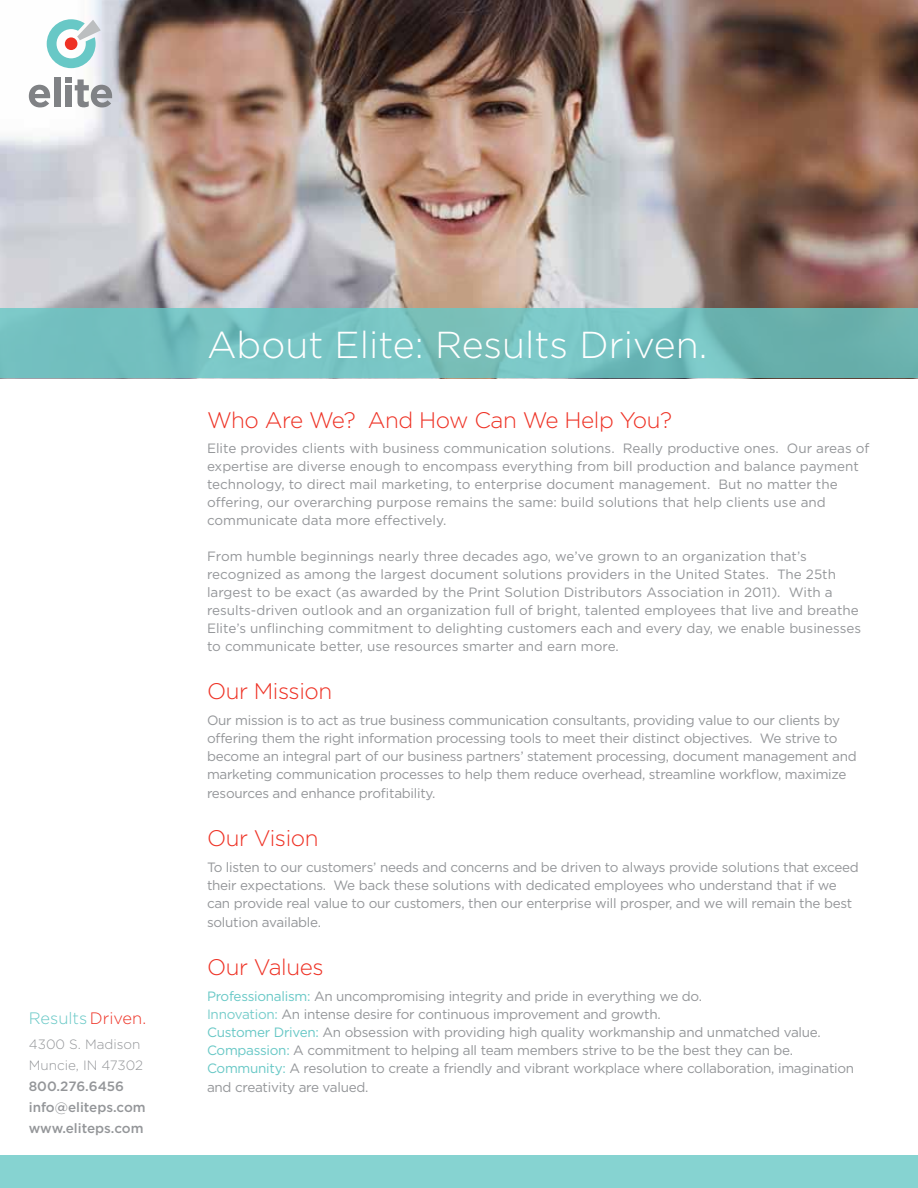
<style>
.page{position:relative;width:918px;height:1188px;background:#fff}
.page>*{position:absolute;margin:0;border:0;box-sizing:border-box;transform-origin:0 0}
.t1{font:300 37.5px "Gotham";color:#fff}
.t2{font:300 22.5px "Gotham";letter-spacing:-.02em;color:#ee3124}
.t3{font:300 16.5px "Gotham";color:#68c8c6}
.t4{font:13.5px/18px "Gotham";letter-spacing:-.02em;color:#949699}
.t5{font:13.5px/18px "Gotham";color:#949699}
.t6{font:500 13.5px/21px "Gotham";color:#949699}
.t7{font:300 13.5px/21px "Gotham";color:#949699}
.s1{color:#ee3124}
.s2{color:#68c8c6}
.s3{color:#77cdcb}
</style>
<div class="page">
<img style="left:0;top:0;width:918px;height:309px">
<svg style="left:47px;top:19px;width:54px;height:49px"></svg>
<svg style="left:29px;top:85px;width:21px;height:22px"></svg>
<div style="left:54px;top:77px;width:6px;height:30px;background:#808285"></div>
<div style="left:65px;top:85px;width:7px;height:22px;background:#808285"></div>
<div style="left:65px;top:77px;width:7px;height:6px;background:#808285"></div>
<svg style="left:75px;top:80px;width:37px;height:27px"></svg>
<div style="left:0;top:1156px;width:918px;height:32px;background:#86d3d1"></div>
<svg style="left:0;top:309px;width:918px;height:69px;background:#73bdbc"></svg>
<p class="t3" style="left:29px;top:1008px;width:119px">Results<span class="s1">Driven.</span></p>
<p class="t7" style="left:29px;top:1033px;width:116px">4300 S. Madison<br>Muncie, IN 47302</p>
<p class="t6" style="left:29px;top:1075px;width:118px">800.276.6456 info@eliteps.com www.eliteps.com</p>
<h1 class="t1" style="left:207px;top:321px;width:502px">About Elite: Results Driven.</h1>
<h2 class="t2" style="left:207px;top:406px;width:467px">Who Are We? And How Can We Help You?</h2>
<p class="t5" style="left:207px;top:439px;width:664px">Elite provides clients with business communication solutions. Really productive ones. Our areas of expertise are diverse enough to encompass everything from bill production and balance payment technology, to direct mail marketing, to enterprise document management. But no matter the offering, our overarching purpose remains the same: build solutions that help clients use and communicate data more effectively.</p>
<p class="t5" style="left:207px;top:547px;width:656px">From humble beginnings nearly three decades ago, we’ve grown to an organization that’s recognized as among the largest document solutions providers in the United States. The 25th largest to be exact (as awarded by the Print Solution Distributors Association in 2011). With a results-driven outlook and an organization full of bright, talented employees that live and breathe Elite’s unflinching commitment to delighting customers each and every day, we enable businesses to communicate better, use resources smarter and earn more.</p>
<h2 class="t2" style="left:207px;top:677px;width:127px">Our Mission</h2>
<p class="t4" style="left:207px;top:711px;width:651px">Our mission is to act as true business communication consultants, providing value to our clients by offering them the right information processing tools to meet their distinct objectives. We strive to become an integral part of our business partners’ statement processing, document management and marketing communication processes to help them reduce overhead, streamline workflow, maximize</p>
<p class="t4" style="left:207px;top:784px;width:230px">resources and enhance profitability.</p>
<h2 class="t2" style="left:207px;top:824px;width:113px">Our Vision</h2>
<p class="t4" style="left:207px;top:858px;width:653px">To listen to our customers’ needs and concerns and be driven to always provide solutions that exceed their expectations. We back these solutions with dedicated employees who understand that if we can provide real value to our customers, then our enterprise will prosper, and we will remain the best</p>
<p class="t4" style="left:207px;top:913px;width:116px">solution available.</p>
<h2 class="t2" style="left:207px;top:953px;width:118px">Our Values</h2>
<p class="t4" style="left:207px;top:987px;width:649px"><span class="s2">Professionalism:</span> An uncompromising integrity and pride in everything we do.<br><span class="s3">Innovation:</span> An intense desire for continuous improvement and growth.<br><span class="s2">Customer Driven:</span> An obsession with providing high quality workmanship and unmatched value.<br><span class="s2">Compassion:</span> A commitment to helping all team members strive to be the best they can be.<br><span class="s2">Community:</span> A resolution to create a friendly and vibrant workplace where collaboration, imagination</p>
<p class="t4" style="left:207px;top:1078px;width:163px">and creativity are valued.</p>
</div>
